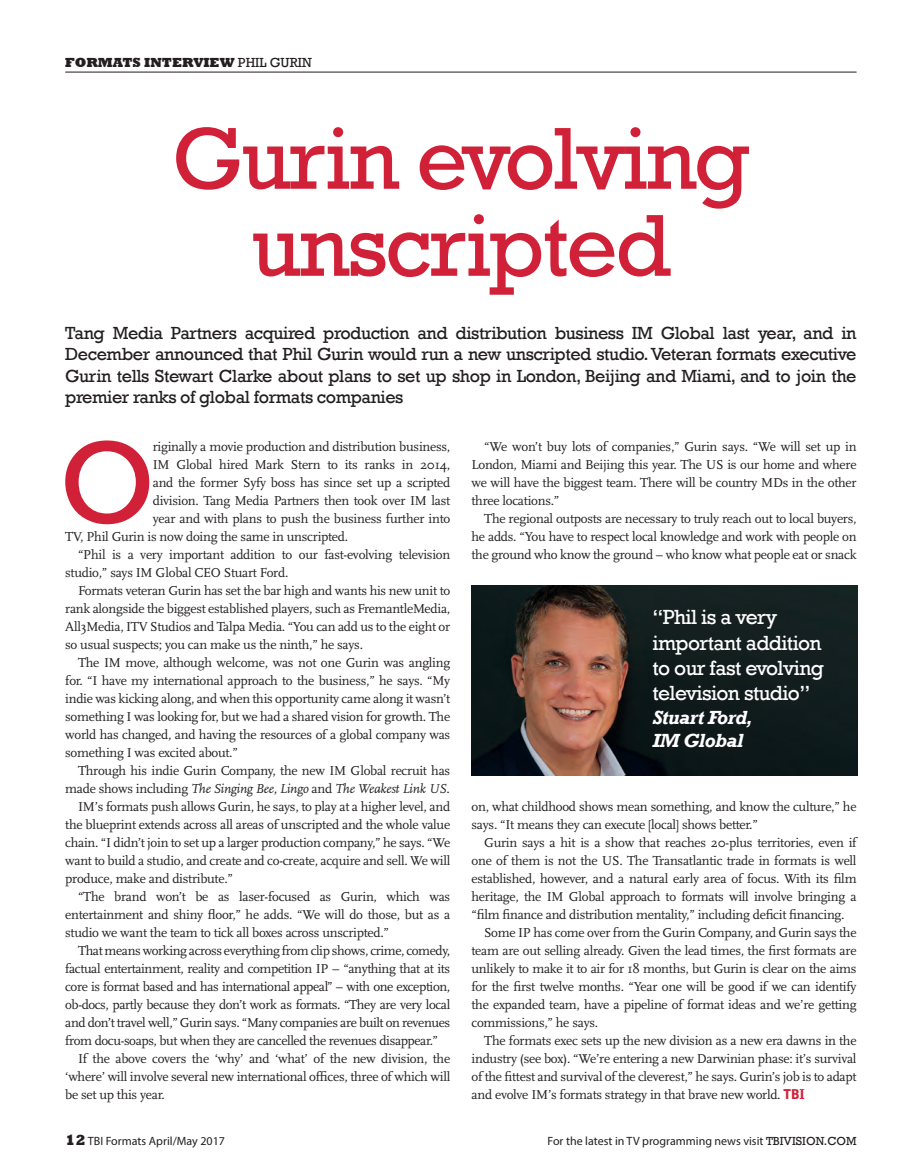
<style>
.page{position:relative;width:924px;height:1171px;background:#fff}
.page>*{position:absolute;margin:0;border:0;box-sizing:border-box;transform-origin:0 0}
.t1{font:119.55px "Rockwell";color:#d12138}
.t2{font:89.25px/87px "Rockwell";letter-spacing:-.03em;color:#d12138;text-align:center}
.t3{font:21px/25.2px "Rockwell";letter-spacing:-.03em;color:#fff}
.t4{font:italic 700 19.5px/23.4px "Rockwell";letter-spacing:-.03em;color:#fff}
.t5{font:18px/21.6px "Rockwell";letter-spacing:-.025em;color:#231f20;text-align:justify}
.t6{font:13.5px/18px "Scala";letter-spacing:-.02em;color:#231f20;text-align:justify}
.t7{font:italic 13.5px "Scala";letter-spacing:-.02em;color:#231f20}
.t8{font:800 13.5px "Rockwell";color:#231f20}
.t9{font:12px "Myriad Pro";color:#231f20}
.s1{font-weight:400}
.s2{font-style:normal}
.s3{font-family:"Bell Gothic BT";font-weight:900;color:#d12138}
.s4{font-family:"Rockwell";font-weight:800;font-size:15px}
.s5{font-family:"Rockwell"}
</style>
<div class="page">
<hr style="left:65px;top:72px;width:791px;height:1px;background:#231f20">
<img style="left:471px;top:586px;width:386px;height:189px">
<div style="left:643px;top:598px;width:196px;height:166px;background:#121d1d"></div>
<p class="t8" style="left:65px;top:55px;width:248px">FORMATS INTERVIEW <span class="s1">PHIL GURIN</span></p>
<h2 class="t2" style="left:172px;top:117px;width:579px">Gurin evolving unscripted</h2>
<p class="t5" style="left:65px;top:322px;width:792px">Tang Media Partners acquired production and distribution business IM Global last year, and in December announced that Phil Gurin would run a new unscripted studio. Veteran formats executive Gurin tells Stewart Clarke about plans to set up shop in London, Beijing and Miami, and to join the premier ranks of global formats companies</p>
<h1 class="t1" style="left:59px;top:414px;width:97px">O</h1>
<p class="t6" style="left:153px;top:438px;width:299px">riginally a movie production and distribution business,</p>
<p class="t6" style="left:153px;top:456px;width:299px">IM Global hired Mark Stern to its ranks in 2014,</p>
<p class="t6" style="left:153px;top:474px;width:299px">and the former Syfy boss has since set up a scripted</p>
<p class="t6" style="left:153px;top:492px;width:299px">division. Tang Media Partners then took over IM last</p>
<p class="t6" style="left:153px;top:510px;width:299px">year and with plans to push the business further into</p>
<p class="t6" style="left:65px;top:528px;width:284px">TV, Phil Gurin is now doing the same in unscripted.</p>
<p class="t6" style="left:78px;top:546px;width:374px">“Phil is a very important addition to our fast-evolving television</p>
<p class="t6" style="left:65px;top:564px;width:225px">studio,” says IM Global CEO Stuart Ford.</p>
<p class="t6" style="left:78px;top:582px;width:374px">Formats veteran Gurin has set the bar high and wants his new unit to</p>
<p class="t6" style="left:65px;top:600px;width:386px">rank alongside the biggest established players, such as FremantleMedia,</p>
<p class="t6" style="left:65px;top:618px;width:386px">All3Media, ITV Studios and Talpa Media. “You can add us to the eight or</p>
<p class="t6" style="left:65px;top:636px;width:299px">so usual suspects; you can make us the ninth,” he says.</p>
<p class="t6" style="left:78px;top:654px;width:374px">The IM move, although welcome, was not one Gurin was angling</p>
<p class="t6" style="left:65px;top:672px;width:386px">for. “I have my international approach to the business,” he says. “My</p>
<p class="t6" style="left:65px;top:690px;width:386px">indie was kicking along, and when this opportunity came along it wasn’t</p>
<p class="t6" style="left:65px;top:708px;width:386px">something I was looking for, but we had a shared vision for growth. The</p>
<p class="t6" style="left:65px;top:726px;width:386px">world has changed, and having the resources of a global company was</p>
<p class="t6" style="left:65px;top:744px;width:174px">something I was excited about.”</p>
<p class="t6" style="left:78px;top:762px;width:374px">Through his indie Gurin Company, the new IM Global recruit has</p>
<p class="t7" style="left:65px;top:781px;width:386px"><span class="s2">made shows including</span> The Singing Bee<span class="s2">,</span> Lingo <span class="s2">and</span> The Weakest Link US<span class="s2">.</span></p>
<p class="t6" style="left:78px;top:797px;width:374px">IM’s formats push allows Gurin, he says, to play at a higher level, and</p>
<p class="t6" style="left:65px;top:815px;width:386px">the blueprint extends across all areas of unscripted and the whole value</p>
<p class="t6" style="left:65px;top:833px;width:386px">chain. “I didn’t join to set up a larger production company,” he says. “We</p>
<p class="t6" style="left:65px;top:851px;width:386px">want to build a studio, and create and co-create, acquire and sell. We will</p>
<p class="t6" style="left:65px;top:869px;width:169px">produce, make and distribute.”</p>
<p class="t6" style="left:78px;top:887px;width:374px">“The brand won’t be as laser-focused as Gurin, which was</p>
<p class="t6" style="left:65px;top:905px;width:386px">entertainment and shiny floor,” he adds. “We will do those, but as a</p>
<p class="t6" style="left:65px;top:923px;width:325px">studio we want the team to tick all boxes across unscripted.”</p>
<p class="t6" style="left:78px;top:941px;width:374px">That means working across everything from clip shows, crime, comedy,</p>
<p class="t6" style="left:65px;top:959px;width:386px">factual entertainment, reality and competition IP – “anything that at its</p>
<p class="t6" style="left:65px;top:977px;width:386px">core is format based and has international appeal” – with one exception,</p>
<p class="t6" style="left:65px;top:995px;width:386px">ob-docs, partly because they don’t work as formats. “They are very local</p>
<p class="t6" style="left:65px;top:1013px;width:386px">and don’t travel well,” Gurin says. “Many companies are built on revenues</p>
<p class="t6" style="left:65px;top:1031px;width:374px">from docu-soaps, but when they are cancelled the revenues disappear.”</p>
<p class="t6" style="left:78px;top:1049px;width:374px">If the above covers the ‘why’ and ‘what’ of the new division, the</p>
<p class="t6" style="left:65px;top:1067px;width:386px">‘where’ will involve several new international offices, three of which will</p>
<p class="t6" style="left:65px;top:1085px;width:101px">be set up this year.</p>
<p class="t6" style="left:471px;top:437px;width:386px;text-indent:13px">“We won’t buy lots of companies,” Gurin says. “We will set up in London, Miami and Beijing this year. The US is our home and where we will have the biggest team. There will be country MDs in the other three locations.”</p>
<p class="t6" style="left:471px;top:509px;width:386px;text-indent:13px">The regional outposts are necessary to truly reach out to local buyers, he adds. “You have to respect local knowledge and work with people on the ground who know the ground – who know what people eat or snack</p>
<h3 class="t3" style="left:652px;top:605px;width:173px">“Phil is a very important addition to our fast evolving television studio”</h3>
<h3 class="t4" style="left:652px;top:705px;width:102px">Stuart Ford,<br>IM Global</h3>
<p class="t6" style="left:471px;top:797px;width:386px">on, what childhood shows mean something, and know the culture,” he says. “It means they can execute [local] shows better.”</p>
<p class="t6" style="left:484px;top:833px;width:374px">Gurin says a hit is a show that reaches 20-plus territories, even if</p>
<p class="t6" style="left:471px;top:851px;width:386px">one of them is not the US. The Transatlantic trade in formats is well</p>
<p class="t6" style="left:471px;top:869px;width:386px">established, however, and a natural early area of focus. With its film</p>
<p class="t6" style="left:471px;top:887px;width:386px">heritage, the IM Global approach to formats will involve bringing a</p>
<p class="t6" style="left:471px;top:905px;width:374px">“film finance and distribution mentality,” including deficit financing.</p>
<p class="t6" style="left:484px;top:923px;width:374px">Some IP has come over from the Gurin Company, and Gurin says the</p>
<p class="t6" style="left:471px;top:941px;width:386px">team are out selling already. Given the lead times, the first formats are</p>
<p class="t6" style="left:471px;top:959px;width:386px">unlikely to make it to air for 18 months, but Gurin is clear on the aims</p>
<p class="t6" style="left:471px;top:977px;width:386px">for the first twelve months. “Year one will be good if we can identify</p>
<p class="t6" style="left:471px;top:995px;width:386px">the expanded team, have a pipeline of format ideas and we’re getting</p>
<p class="t6" style="left:471px;top:1013px;width:128px">commissions,” he says.</p>
<p class="t6" style="left:484px;top:1031px;width:374px">The formats exec sets up the new division as a new era dawns in the</p>
<p class="t6" style="left:471px;top:1049px;width:386px">industry (see box). “We’re entering a new Darwinian phase: it’s survival</p>
<p class="t6" style="left:471px;top:1067px;width:386px">of the fittest and survival of the cleverest,” he says. Gurin’s job is to adapt</p>
<p class="t6" style="left:471px;top:1085px;width:335px">and evolve IM’s formats strategy in that brave new world. <span class="s3">TBI</span></p>
<p class="t9" style="left:65px;top:1133px;width:161px"><span class="s4">12</span> TBI Formats April/May 2017</p>
<p class="t9" style="left:547px;top:1133px;width:310px">For the latest in TV programming news visit <span class="s5">TBIVISION.COM</span></p>
</div>
